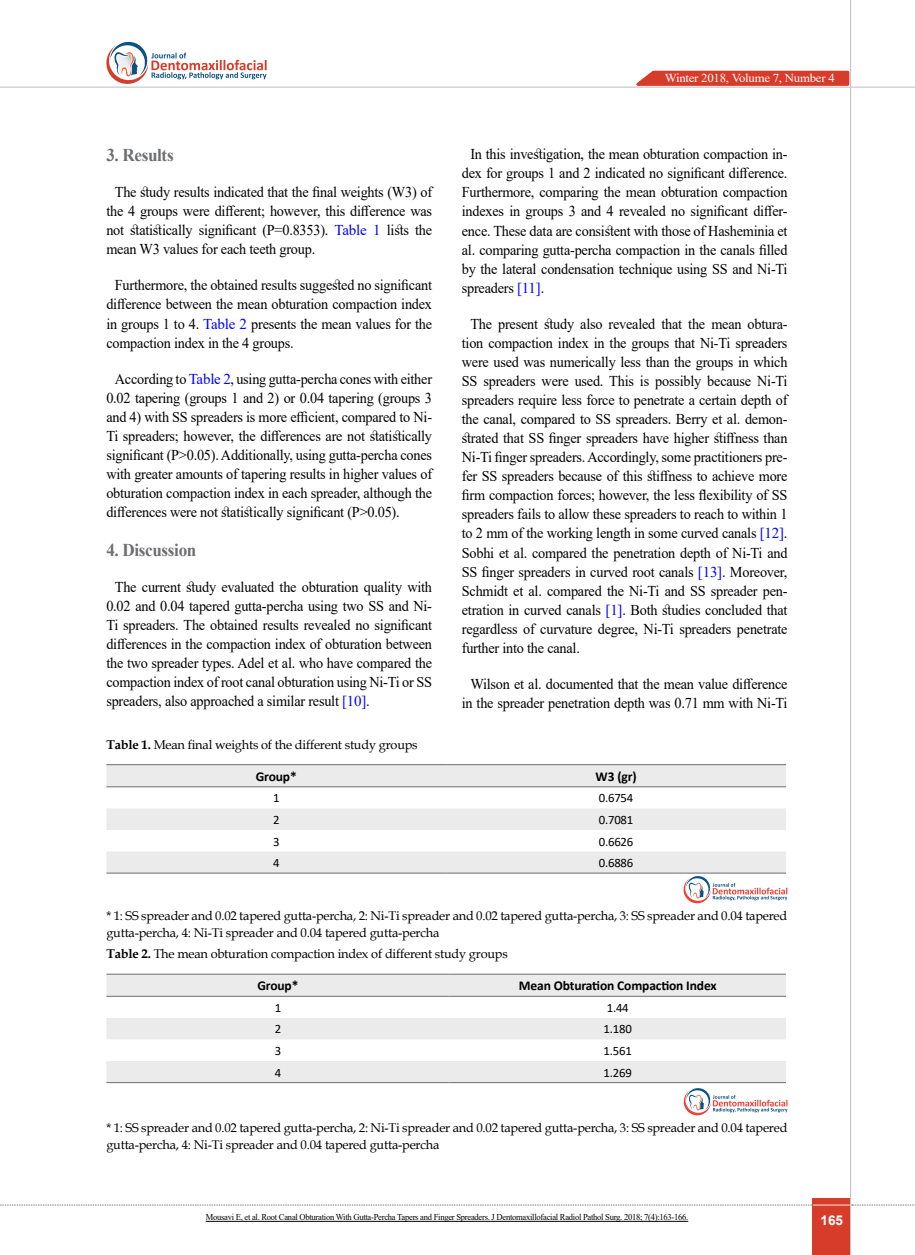
<style>
.page{position:relative;width:915px;height:1255px;background:#fff}
.page>*{position:absolute;margin:0;border:0;box-sizing:border-box;transform-origin:0 0}
.t1{font:700 18px "Times New Roman";letter-spacing:-.02em;color:#6d6e71;scale:.95 1}
.t2{font:15px/19px "Times New Roman";letter-spacing:-.015em;color:#000;text-align:justify;scale:.95 1}
.t3{font:700 13.5px "Calibri";letter-spacing:-.01em;color:#000}
.t4{font:700 13.5px "Arial";color:#fff}
.t5{font:12.75px/16.5px "Book Antiqua";letter-spacing:-.015em;color:#000}
.t6{font:12.75px "Calibri";letter-spacing:-.015em;color:#000}
.t7{font:12.15px "Times New Roman";letter-spacing:-.015em;color:#fff;scale:1.05 1}
.t8{font:9px "Times New Roman";letter-spacing:-.03em;color:#000;scale:.95 1}
.s1{color:#00f}
.s2{font-weight:700}
</style>
<div class="page">
<div style="left:812px;top:1198px;width:38px;height:56px;background:#d73c2a"></div>
<hr style="left:849px;top:0;width:1px;height:1254px;background:#c2c4c6">
<hr style="left:0;top:87px;width:914px;height:1px;background:#c2c4c6">
<hr style="left:812px;top:1204px;width:38px;height:1px;background:#ebebec">
<svg style="left:0;top:1204px;width:812px;height:1px"></svg>
<svg style="left:851px;top:1204px;width:64px;height:1px"></svg>
<svg style="left:629px;top:69px;width:221px;height:18px;background:#de6456"></svg>
<svg style="left:106px;top:41px;width:160px;height:43px"></svg>
<svg style="left:106px;top:765px;width:679px;height:107px;fill:#ebebec"></svg>
<hr style="left:106px;top:764px;width:340px;height:1px;background:#6d6e71">
<hr style="left:446px;top:764px;width:339px;height:1px;background:#6d6e71">
<hr style="left:106px;top:786px;width:340px;height:1px;background:#6d6e71">
<hr style="left:446px;top:786px;width:339px;height:1px;background:#6d6e71">
<hr style="left:106px;top:872px;width:340px;height:1px;background:#6d6e71">
<hr style="left:446px;top:872px;width:339px;height:1px;background:#6d6e71">
<svg style="left:683px;top:876px;width:104px;height:28px"></svg>
<svg style="left:106px;top:974px;width:679px;height:108px;fill:#ebebec"></svg>
<hr style="left:106px;top:973px;width:343px;height:1px;background:#6d6e71">
<hr style="left:449px;top:973px;width:336px;height:1px;background:#6d6e71">
<hr style="left:106px;top:995px;width:343px;height:1px;background:#6d6e71">
<hr style="left:449px;top:995px;width:336px;height:1px;background:#6d6e71">
<hr style="left:106px;top:1082px;width:343px;height:1px;background:#6d6e71">
<hr style="left:449px;top:1082px;width:336px;height:1px;background:#6d6e71">
<svg style="left:683px;top:1088px;width:104px;height:28px"></svg>
<hr style="left:206px;top:1220px;width:482px;height:1px;background:#000">
<p class="t1" style="left:106px;top:142px;width:72px">3. Results</p>
<p class="t2" style="left:106px;top:182px;width:344px;text-indent:9px">The study results indicated that the final weights (W3) of the 4 groups were different; however, this difference was not statistically significant (P=0.8353). <span class="s1">Table 1</span> lists the mean W3 values for each teeth group.</p>
<p class="t2" style="left:106px;top:275px;width:344px;text-indent:9px">Furthermore, the obtained results suggested no significant difference between the mean obturation compaction index in groups 1 to 4. <span class="s1">Table 2</span> presents the mean values for the compaction index in the 4 groups.</p>
<p class="t2" style="left:106px;top:368px;width:344px;text-indent:9px">According to <span class="s1">Table 2</span>, using gutta-percha cones with either 0.02 tapering (groups 1 and 2) or 0.04 tapering (groups 3 and 4) with SS spreaders is more efficient, compared to Ni-Ti spreaders; however, the differences are not statistically significant (P&gt;0.05). Additionally, using gutta-percha cones with greater amounts of tapering results in higher values of obturation compaction index in each spreader, although the differences were not statistically significant (P&gt;0.05).</p>
<p class="t1" style="left:106px;top:536px;width:96px">4. Discussion</p>
<p class="t2" style="left:106px;top:576px;width:344px;text-indent:9px">The current study evaluated the obturation quality with 0.02 and 0.04 tapered gutta-percha using two SS and Ni-Ti spreaders. The obtained results revealed no significant differences in the compaction index of obturation between the two spreader types. Adel et al. who have compared the compaction index of root canal obturation using Ni-Ti or SS spreaders, also approached a similar result <span class="s1">[10]</span>.</p>
<p class="t7" style="left:664px;top:69px;width:163px">Winter 2018, Volume 7, Number 4</p>
<p class="t2" style="left:461px;top:144px;width:344px;text-indent:9px">In this investigation, the mean obturation compaction in&shy;dex for groups 1 and 2 indicated no significant difference.<br>Furthermore, comparing the mean obturation compaction indexes in groups 3 and 4 revealed no significant differ&shy;ence. These data are consistent with those of Hasheminia et al. comparing gutta-percha compaction in the canals filled by the lateral condensation technique using SS and Ni-Ti spreaders <span class="s1">[11]</span>.</p>
<p class="t2" style="left:461px;top:314px;width:344px;text-indent:9px">The present study also revealed that the mean obtura&shy;tion compaction index in the groups that Ni-Ti spreaders were used was numerically less than the groups in which SS spreaders were used. This is possibly because Ni-Ti spreaders require less force to penetrate a certain depth of the canal, compared to SS spreaders. Berry et al. demon&shy;strated that SS finger spreaders have higher stiffness than Ni-Ti finger spreaders. Accordingly, some practitioners pre&shy;fer SS spreaders because of this stiffness to achieve more firm compaction forces; however, the less flexibility of SS spreaders fails to allow these spreaders to reach to within 1 to 2 mm of the working length in some curved canals <span class="s1">[12]</span>.<br>Sobhi et al. compared the penetration depth of Ni-Ti and SS finger spreaders in curved root canals <span class="s1">[13]</span>. Moreover, Schmidt et al. compared the Ni-Ti and SS spreader pen&shy;etration in curved canals <span class="s1">[1]</span>. Both studies concluded that regardless of curvature degree, Ni-Ti spreaders penetrate further into the canal.</p>
<p class="t2" style="left:461px;top:674px;width:344px;text-align:center">Wilson et al. documented that the mean value difference in the spreader penetration depth was 0.71 mm with Ni-Ti</p>
<p class="t5" style="left:106px;top:735px;width:313px"><span class="s2">Table 1.</span> Mean final weights of the different study groups</p>
<p class="t3" style="left:256px;top:766px;width:43px">Group*</p>
<p class="t3" style="left:595px;top:766px;width:42px">W3 (gr)</p>
<p class="t6" style="left:273px;top:789px;width:8px">1</p>
<p class="t6" style="left:598px;top:789px;width:36px">0.6754</p>
<p class="t6" style="left:273px;top:810px;width:8px">2</p>
<p class="t6" style="left:598px;top:810px;width:36px">0.7081</p>
<p class="t6" style="left:273px;top:832px;width:8px">3</p>
<p class="t6" style="left:598px;top:832px;width:36px">0.6626</p>
<p class="t6" style="left:273px;top:854px;width:8px">4</p>
<p class="t6" style="left:598px;top:854px;width:36px">0.6886</p>
<p class="t5" style="left:106px;top:907px;width:682px">* 1: SS spreader and 0.02 tapered gutta-percha, 2: Ni-Ti spreader and 0.02 tapered gutta-percha, 3: SS spreader and 0.04 tapered gutta-percha, 4: Ni-Ti spreader and 0.04 tapered gutta-percha</p>
<p class="t5" style="left:106px;top:945px;width:403px"><span class="s2">Table 2.</span> The mean obturation compaction index of different study groups</p>
<p class="t3" style="left:257px;top:976px;width:43px">Group*</p>
<p class="t3" style="left:518px;top:976px;width:199px">Mean Obturation Compaction Index</p>
<p class="t6" style="left:274px;top:998px;width:8px">1</p>
<p class="t6" style="left:606px;top:998px;width:24px">1.44</p>
<p class="t6" style="left:274px;top:1020px;width:8px">2</p>
<p class="t6" style="left:603px;top:1020px;width:30px">1.180</p>
<p class="t6" style="left:274px;top:1041px;width:8px">3</p>
<p class="t6" style="left:603px;top:1041px;width:30px">1.561</p>
<p class="t6" style="left:274px;top:1063px;width:8px">4</p>
<p class="t6" style="left:603px;top:1063px;width:30px">1.269</p>
<p class="t5" style="left:106px;top:1119px;width:682px">* 1: SS spreader and 0.02 tapered gutta-percha, 2: Ni-Ti spreader and 0.02 tapered gutta-percha, 3: SS spreader and 0.04 tapered gutta-percha, 4: Ni-Ti spreader and 0.04 tapered gutta-percha</p>
<p class="t8" style="left:206px;top:1210px;width:509px">Mousavi E, et al. Root Canal Obturation With Gutta-Percha Tapers and Finger Spreaders. J Dentomaxillofacial Radiol Pathol Surg. 2018; 7(4):163-166.</p>
<p class="t4" style="left:820px;top:1210px;width:24px">165</p>
</div>
